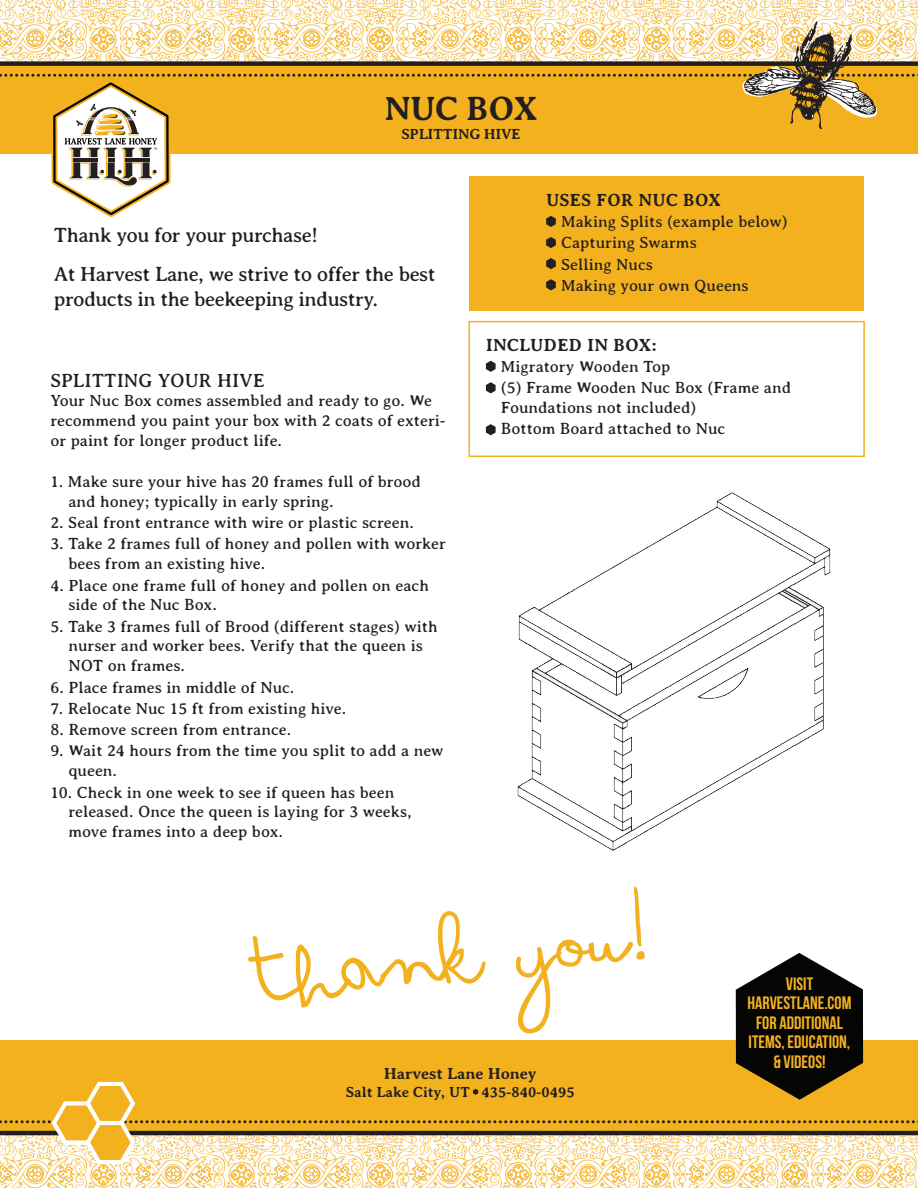
<style>
.page{position:relative;width:918px;height:1188px;background:#fff}
.page>*{position:absolute;margin:0;border:0;box-sizing:border-box;transform-origin:0 0}
.t1{font:141px "Arsenale White";color:#f4b11e}
.t2{font:700 34.5px "Averia Serif";letter-spacing:-.025em;color:#231f20}
.t3{font:21px/38.7px "Averia Serif";letter-spacing:-.025em;color:#231f20}
.t4{font:19.5px "Averia Serif";color:#231f20}
.t5{font:700 18px/19.5px "Bebas Neue";color:#f4b11e;text-align:center}
.t6{font:700 18px "Averia Serif";color:#231f20}
.t7{font:16.5px/19.8px "Averia Serif";color:#231f20}
.t8{font:700 16.5px "Averia Serif";letter-spacing:-.01em;color:#231f20}
.t9{font:700 15px "Averia Serif";letter-spacing:-.01em;color:#231f20}
</style>
<div class="page">
<svg style="left:0;top:0;width:918px;height:21px"></svg>
<svg style="left:0;top:1164px;width:918px;height:24px"></svg>
<svg style="left:0;top:953px;width:918px;height:211px"></svg>
<svg style="left:486px;top:361px;width:10px;height:11px"></svg>
<svg style="left:486px;top:382px;width:10px;height:11px"></svg>
<svg style="left:486px;top:424px;width:10px;height:11px"></svg>
<div style="left:469px;top:321px;width:396px;height:136px;border:1px solid #f4b11e"></div>
<div style="left:469px;top:177px;width:395px;height:134px;background:#f4b11e"></div>
<svg style="left:0;top:21px;width:918px;height:206px"></svg>
<svg style="left:546px;top:258px;width:10px;height:11px"></svg>
<svg style="left:546px;top:237px;width:10px;height:11px"></svg>
<svg style="left:546px;top:279px;width:10px;height:11px"></svg>
<img style="left:517px;top:492px;width:314px;height:359px">
<h2 class="t2" style="left:384px;top:89px;width:155px">NUC BOX</h2>
<p class="t9" style="left:401px;top:126px;width:121px">SPLITTING HIVE</p>
<p class="t3" style="left:54px;top:216px;width:383px">Thank you for your purchase!<br>At Harvest Lane, we strive to offer the best</p>
<p class="t3" style="left:54px;top:280px;width:326px">products in the beekeeping industry.</p>
<p class="t6" style="left:546px;top:190px;width:177px">USES FOR NUC BOX</p>
<p class="t7" style="left:561px;top:211px;width:228px;line-height:21.3px">Making Splits (example below)<br>Capturing Swarms<br>Selling Nucs<br>Making your own Queens</p>
<p class="t4" style="left:50px;top:369px;width:216px">SPLITTING YOUR HIVE</p>
<p class="t7" style="left:50px;top:391px;width:397px">Your Nuc Box comes assembled and ready to go. We recommend you paint your box with 2 coats of exteri&shy;or paint for longer product life.</p>
<p class="t7" style="left:68px;top:472px;width:354px;text-indent:-18px">1. Make sure your hive has 20 frames full of brood and honey; typically in early spring.</p>
<p class="t7" style="left:50px;top:513px;width:365px">2. Seal front entrance with wire or plastic screen.</p>
<p class="t7" style="left:68px;top:534px;width:379px;text-indent:-18px">3. Take 2 frames full of honey and pollen with worker bees from an existing hive.</p>
<p class="t7" style="left:68px;top:575px;width:362px;text-indent:-18px">4. Place one frame full of honey and pollen on each side of the Nuc Box.</p>
<p class="t7" style="left:68px;top:616px;width:371px;text-indent:-18px">5. Take 3 frames full of Brood (different stages) with nurser and worker bees. Verify that the queen is<br>NOT on frames.</p>
<p class="t7" style="left:50px;top:677px;width:246px">6. Place frames in middle of Nuc.</p>
<p class="t7" style="left:50px;top:699px;width:298px">7. Relocate Nuc 15 ft from existing hive.</p>
<p class="t7" style="left:50px;top:720px;width:243px">8. Remove screen from entrance.</p>
<p class="t7" style="left:68px;top:741px;width:377px;text-indent:-18px">9. Wait 24 hours from the time you split to add a new queen.</p>
<p class="t7" style="left:68px;top:782px;width:345px;text-indent:-18px">10. Check in one week to see if queen has been released. Once the queen is laying for 3 weeks, move frames into a deep box.</p>
<p class="t6" style="left:486px;top:335px;width:173px">INCLUDED IN BOX:</p>
<p class="t7" style="left:501px;top:356px;width:292px;line-height:21.3px">Migratory Wooden Top<br>(5) Frame Wooden Nuc Box (Frame and</p>
<p class="t7" style="left:501px;top:397px;width:226px;line-height:21.3px">Foundations not included)<br>Bottom Board attached to Nuc</p>
<h1 class="t1" style="left:253px;top:872px;width:392px;rotate:-7deg">Thank you!</h1>
<p class="t8" style="left:384px;top:1064px;width:154px">Harvest Lane Honey</p>
<p class="t9" style="left:346px;top:1084px;width:230px">Salt Lake City, UT 435-840-0495</p>
<p class="t5" style="left:748px;top:974px;width:105px">VISIT<br>HARVESTLANE.COM<br>FOR ADDITIONAL<br>ITEMS, EDUCATION, &amp; VIDEOS!</p>
</div>
